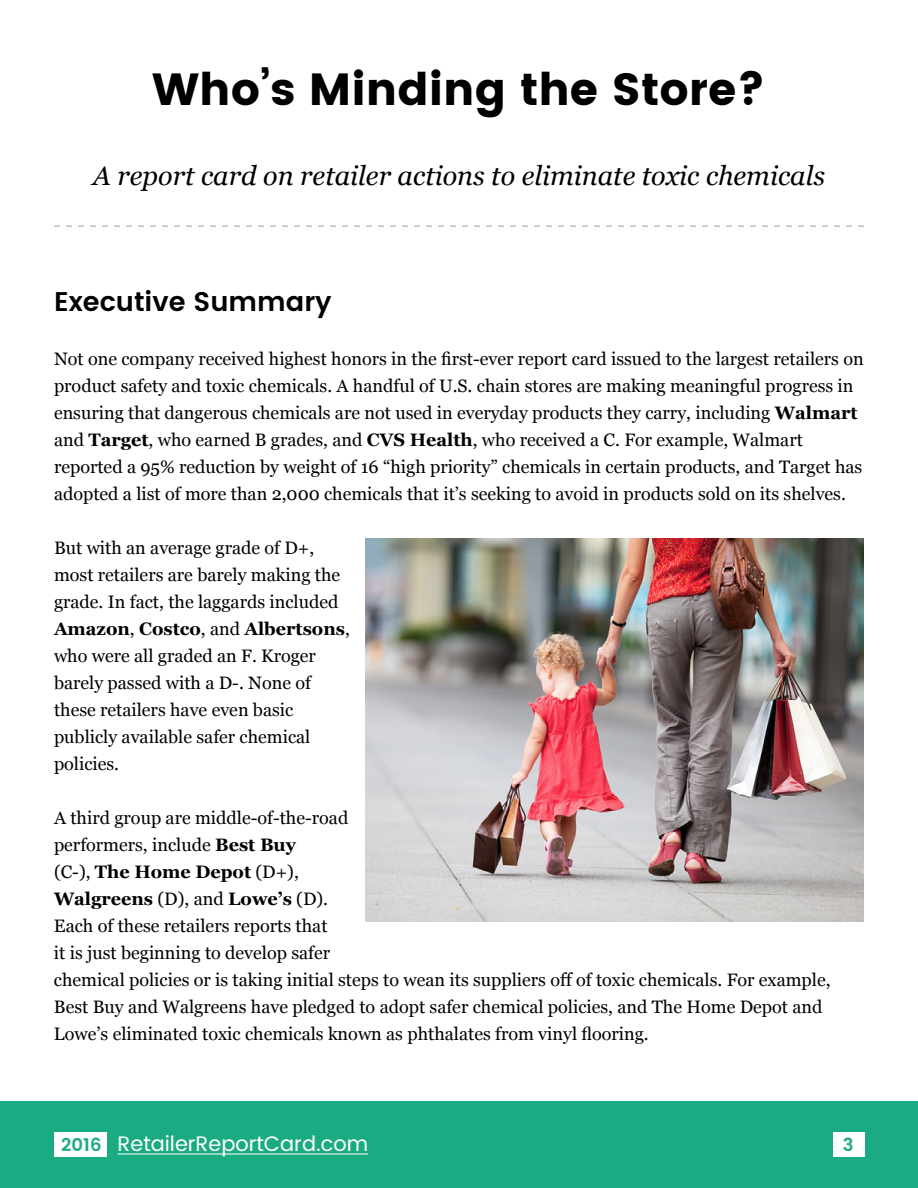
<style>
.page{position:relative;width:918px;height:1188px;background:#fff}
.page>*{position:absolute;margin:0;border:0;box-sizing:border-box;transform-origin:0 0}
.t1{font:45px "Poppins";color:#000}
.t2{font:italic 27px "Georgia";color:#000}
.t3{font:600 27px "Poppins";color:#000}
.t4{font:21px "Poppins";color:#fff}
.t5{font:18px/27px "Georgia";color:#000}
.t6{font:600 18px "Poppins";color:#1bab83}
.s1{font-weight:700}
.s2{font-weight:600;font-size:18px;color:#1bab83}
</style>
<div class="page">
<div style="left:0;top:1101px;width:918px;height:87px;background:#1bab83"></div>
<hr style="left:118px;top:1153px;width:250px;height:2px;background:#fff">
<div style="left:54px;top:1132px;width:53px;height:25px;background:#fff"></div>
<div style="left:833px;top:1132px;width:31px;height:25px;background:#fff"></div>
<svg style="left:54px;top:225px;width:810px;height:2px"></svg>
<img style="left:366px;top:539px;width:497px;height:383px">
<h1 class="t1" style="left:152px;top:63px;width:615px">Who’s Minding the Store?</h1>
<h2 class="t2" style="left:93px;top:156px;width:734px">A report card on retailer actions to eliminate toxic chemicals</h2>
<h2 class="t3" style="left:54px;top:281px;width:279px">Executive Summary</h2>
<p class="t5" style="left:54px;top:344px;width:811px">Not one company received highest honors in the first-ever report card issued to the largest retailers on product safety and toxic chemicals. A handful of U.S. chain stores are making meaningful progress in ensuring that dangerous chemicals are not used in everyday products they carry, including <span class="s1">Walmart </span>and <span class="s1">Target</span>, who earned B grades, and <span class="s1">CVS Health</span>, who received a C. For example, Walmart reported a 95% reduction by weight of 16 “high priority” chemicals in certain products, and Target has adopted a list of more than 2,000 chemicals that it’s seeking to avoid in products sold on its shelves.</p>
<p class="t5" style="left:54px;top:533px;width:297px">But with an average grade of D+, most retailers are barely making the grade. In fact, the laggards included<br><span class="s1">Amazon</span>, <span class="s1">Costco</span>, and <span class="s1">Albertsons</span>, who were all graded an F. Kroger barely passed with a D-. None of these retailers have even basic publicly available safer chemical policies.</p>
<p class="t5" style="left:54px;top:803px;width:778px">A third group are middle-of-the-road<br>performers, include <span class="s1">Best Buy<br></span>(C-), <span class="s1">The Home Depot</span> (D+),<br><span class="s1">Walgreens</span> (D), and <span class="s1">Lowe’s</span> (D).<br>Each of these retailers reports that<br>it is just beginning to develop safer<br>chemical policies or is taking initial steps to wean its suppliers off of toxic chemicals. For example, Best Buy and Walgreens have pledged to adopt safer chemical policies, and The Home Depot and Lowe’s eliminated toxic chemicals known as phthalates from vinyl flooring.</p>
<p class="t4" style="left:61px;top:1129px;width:308px"><span class="s2">2016</span> RetailerReportCard.com</p>
<p class="t6" style="left:818px;top:1131px;width:42px">20163</p>
</div>
